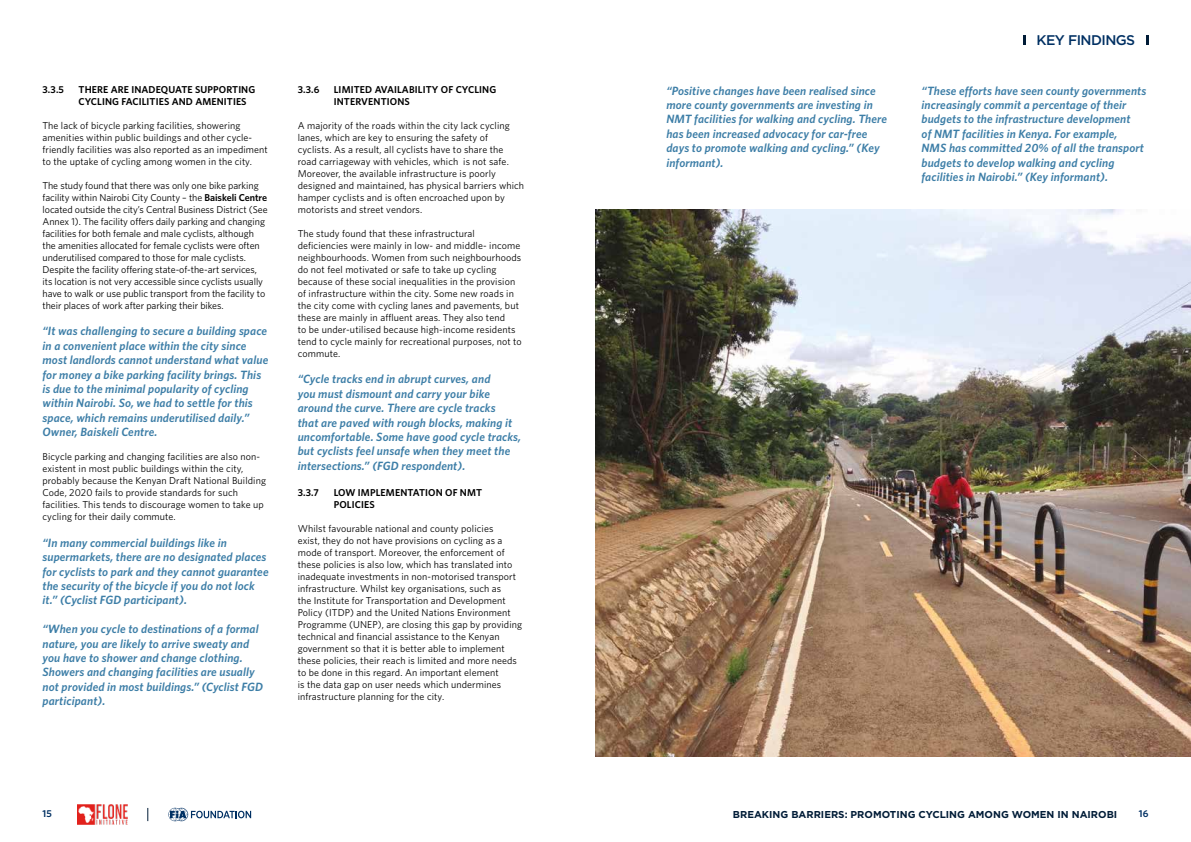
<style>
.page{position:relative;width:1191px;height:842px;background:#fff}
.page>*{position:absolute;margin:0;border:0;box-sizing:border-box;transform-origin:0 0}
.t1{font:500 14px "Gotham HTF";letter-spacing:-.04em;color:#003063}
.t2{font:italic 600 12px/14.4px "Whitney";letter-spacing:.01em;color:#3d7ea7}
.t3{font:10px/12px "Whitney";letter-spacing:.01em;color:#000}
.t4{font:600 10px/12px "Whitney";letter-spacing:.01em;color:#000}
.t5{font:700 10px "Gotham HTF";color:#001c37}
.t6{font:600 10px "Whitney";color:#003063}
.s1{font-weight:600}
</style>
<div class="page">
<svg style="left:168px;top:808px;width:83px;height:13px"></svg>
<svg style="left:147px;top:808px;width:1px;height:13px"></svg>
<img style="left:78px;top:804px;width:49px;height:20px">
<svg style="left:1023px;top:36px;width:3px;height:9px"></svg>
<svg style="left:1146px;top:36px;width:2px;height:9px"></svg>
<img style="left:595px;top:210px;width:596px;height:547px">
<p class="t4" style="left:43px;top:83px;width:23px">3.3.5</p>
<p class="t4" style="left:79px;top:83px;width:178px">THERE ARE INADEQUATE SUPPORTING<br>CYCLING FACILITIES AND AMENITIES</p>
<p class="t3" style="left:43px;top:119px;width:227px">The lack of bicycle parking facilities, showering amenities within public buildings and other cycle&shy;friendly facilities was also reported as an impediment to the uptake of cycling among women in the city.</p>
<p class="t3" style="left:43px;top:179px;width:226px">The study found that there was only one bike parking facility within Nairobi City County – the <span class="s1">Baiskeli Centre </span>located outside the city’s Central Business District (See Annex 1). The facility offers daily parking and changing facilities for both female and male cyclists, although the amenities allocated for female cyclists were often underutilised compared to those for male cyclists.<br>Despite the facility offering state-of-the-art services, its location is not very accessible since cyclists usually have to walk or use public transport from the facility to their places of work after parking their bikes.</p>
<p class="t2" style="left:43px;top:324px;width:227px">“It was challenging to secure a building space in a convenient place within the city since most landlords cannot understand what value for money a bike parking facility brings. This is due to the minimal popularity of cycling within Nairobi. So, we had to settle for this space, which remains underutilised daily.” Owner, Baiskeli Centre.</p>
<p class="t3" style="left:43px;top:451px;width:225px">Bicycle parking and changing facilities are also non&shy;existent in most public buildings within the city, probably because the Kenyan Draft National Building Code, 2020 fails to provide standards for such facilities. This tends to discourage women to take up cycling for their daily commute.</p>
<p class="t2" style="left:43px;top:535px;width:227px">“In many commercial buildings like in supermarkets, there are no designated places for cyclists to park and they cannot guarantee the security of the bicycle if you do not lock it.” (Cyclist FGD participant).</p>
<p class="t2" style="left:43px;top:621px;width:222px">“When you cycle to destinations of a formal nature, you are likely to arrive sweaty and you have to shower and change clothing.<br>Showers and changing facilities are usually not provided in most buildings.” (Cyclist FGD participant).</p>
<p class="t4" style="left:298px;top:83px;width:23px">3.3.6</p>
<p class="t4" style="left:334px;top:83px;width:164px">LIMITED AVAILABILITY OF CYCLING<br>INTERVENTIONS</p>
<p class="t3" style="left:298px;top:119px;width:228px">A majority of the roads within the city lack cycling lanes, which are key to ensuring the safety of cyclists. As a result, all cyclists have to share the road carriageway with vehicles, which is not safe.<br>Moreover, the available infrastructure is poorly designed and maintained, has physical barriers which hamper cyclists and is often encroached upon by motorists and street vendors.</p>
<p class="t3" style="left:298px;top:227px;width:226px">The study found that these infrastructural deficiencies were mainly in low- and middle- income neighbourhoods. Women from such neighbourhoods do not feel motivated or safe to take up cycling because of these social inequalities in the provision of infrastructure within the city. Some new roads in the city come with cycling lanes and pavements, but these are mainly in affluent areas. They also tend<br>to be under-utilised because high-income residents tend to cycle mainly for recreational purposes, not to commute.</p>
<p class="t2" style="left:298px;top:372px;width:225px">“Cycle tracks end in abrupt curves, and<br>you must dismount and carry your bike around the curve. There are cycle tracks<br>that are paved with rough blocks, making it uncomfortable. Some have good cycle tracks, but cyclists feel unsafe when they meet the intersections.” (FGD respondent).</p>
<p class="t4" style="left:298px;top:487px;width:23px">3.3.7</p>
<p class="t4" style="left:334px;top:487px;width:150px">LOW IMPLEMENTATION OF NMT<br>POLICIES</p>
<p class="t3" style="left:298px;top:523px;width:226px">Whilst favourable national and county policies<br>exist, they do not have provisions on cycling as a mode of transport. Moreover, the enforcement of these policies is also low, which has translated into inadequate investments in non-motorised transport infrastructure. Whilst key organisations, such as<br>the Institute for Transportation and Development Policy (ITDP) and the United Nations Environment Programme (UNEP), are closing this gap by providing technical and financial assistance to the Kenyan government so that it is better able to implement these policies, their reach is limited and more needs to be done in this regard. An important element<br>is the data gap on user needs which undermines infrastructure planning for the city.</p>
<h1 class="t1" style="left:1036px;top:32px;width:100px">KEY FINDINGS</h1>
<p class="t2" style="left:666px;top:83px;width:222px">“Positive changes have been realised since more county governments are investing in NMT facilities for walking and cycling. There has been increased advocacy for car-free days to promote walking and cycling.” (Key informant).</p>
<p class="t2" style="left:921px;top:83px;width:226px">“These efforts have seen county governments increasingly commit a percentage of their budgets to the infrastructure development<br>of NMT facilities in Kenya. For example,<br>NMS has committed 20% of all the transport budgets to develop walking and cycling facilities in Nairobi.” (Key informant).</p>
<p class="t6" style="left:43px;top:807px;width:11px">15</p>
<p class="t5" style="left:733px;top:808px;width:386px">BREAKING BARRIERS: PROMOTING CYCLING AMONG WOMEN IN NAIROBI</p>
<p class="t6" style="left:1139px;top:807px;width:11px">16</p>
</div>
